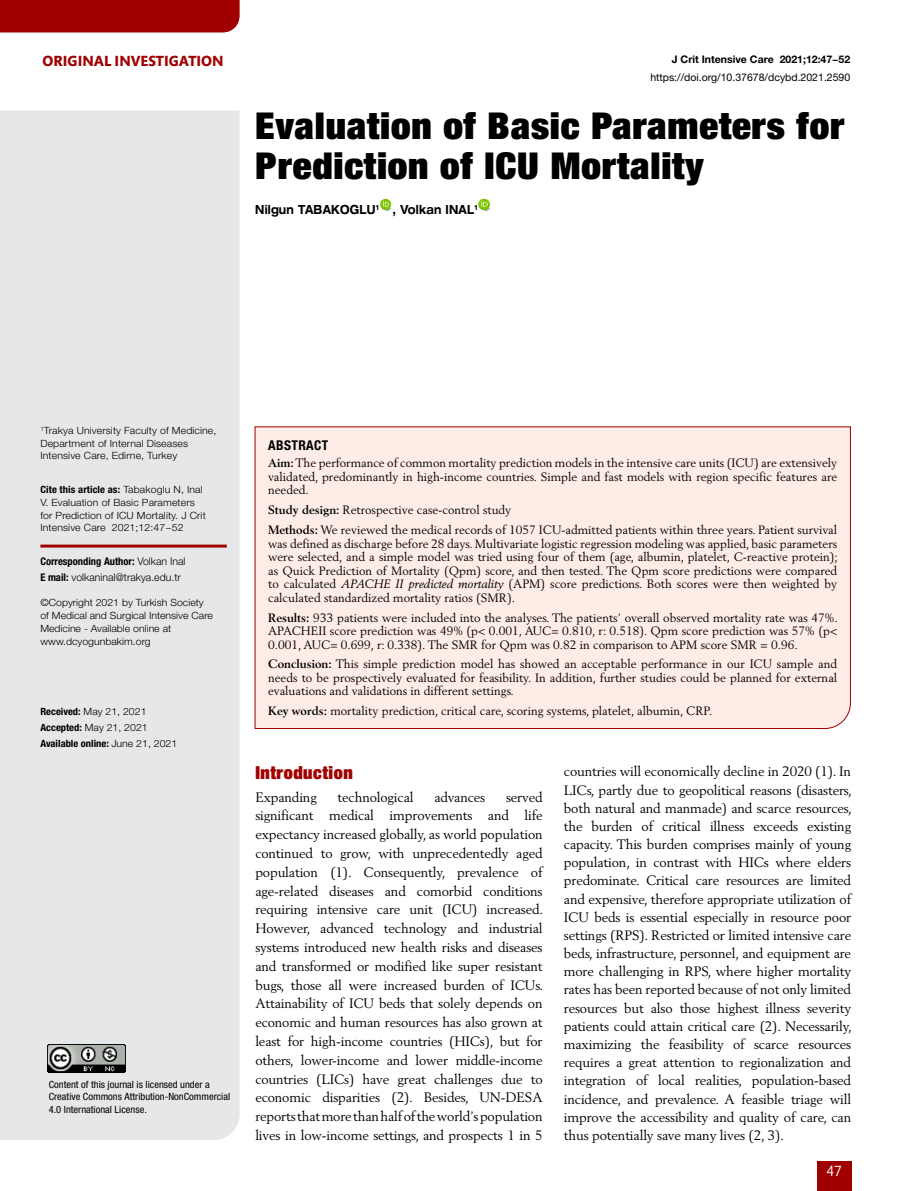
<style>
.page{position:relative;width:915px;height:1191px;background:#fff}
.page>*{position:absolute;margin:0;border:0;box-sizing:border-box;transform-origin:0 0}
.t1{font:900 condensed 37.05px/40.5px "Helvetica Neue LT Pro";letter-spacing:.02em;color:#000;scale:1.05 1}
.t2{font:900 condensed 18px "Helvetica Neue LT Pro";letter-spacing:.03em;color:#a00000}
.t3{font:700 15px "Mundo Sans Std";color:#a00000}
.t4{font:15px "Mundo Sans Std";color:#fff}
.t5{font:13.5px/18.1px "Berling LT Std";letter-spacing:-.01em;color:#000;text-align:justify}
.t6{font:700 condensed 13.5px "Helvetica Neue LT Pro";letter-spacing:.03em;color:#000}
.t7{font:700 expanded 12.6px "Helvetica Neue LT Pro";letter-spacing:.02em;color:#000;scale:.79 1}
.t8{font:12px/13.5px "Berling LT Std";color:#000;text-align:justify}
.t9{font:300 10.5px/16.2px "Helvetica Neue LT Pro";color:#000}
.t10{font:10.5px "Helvetica Neue LT Pro";color:#000}
.t11{font:700 10.5px "Helvetica Neue LT Pro";color:#000}
.t12{font:300 10.05px/12.8px "Helvetica Neue LT Pro";letter-spacing:.01em;color:#000;scale:1.05 1}
.t13{font:condensed 10.05px/12.6px "Helvetica Neue LT Pro";color:#000;scale:1.05 1}
.t14{font:700 condensed 10.05px/16.2px "Helvetica Neue LT Pro";color:#000;scale:1.05 1}
.s1{font-weight:700;font-stretch:condensed}
.s2{font-weight:300;font-stretch:normal}
.s3{font-weight:700}
.s4{font-style:italic}
</style>
<div class="page">
<div style="left:816px;top:1161px;width:34px;height:30px;background:#a00000"></div>
<div style="left:0;top:111px;width:239px;height:1029px;background:#e5e7e8"></div>
<svg style="left:380px;top:198px;width:11px;height:13px"></svg>
<img style="left:478px;top:198px;width:12px;height:13px">
<div style="left:254px;top:426px;width:596px;height:303px;background:#feece6"></div>
<hr style="left:40px;top:544px;width:187px;height:3px;background:#a00000">
<div style="left:0;top:0;width:239px;height:32px;background:#a00000"></div>
<img style="left:48px;top:1044px;width:77px;height:28px">
<p class="t3" style="left:43px;top:52px;width:182px">ORIGINAL INVESTIGATION</p>
<p class="t11" style="left:671px;top:53px;width:180px">J Crit Intensive Care 2021;12:47−52</p>
<p class="t10" style="left:650px;top:71px;width:201px">https://doi.org/10.37678/dcybd.2021.2590</p>
<h1 class="t1" style="left:255px;top:104px;width:562px">Evaluation of Basic Parameters for<br>Prediction of ICU Mortality</h1>
<p class="t7" style="left:255px;top:202px;width:283px">Nilgun TABAKOGLU<sup>1</sup> , Volkan INAL<sup>1</sup></p>
<p class="t12" style="left:40px;top:424px;width:169px"><sup>1</sup>Trakya University Faculty of Medicine,<br>Department of Internal Diseases<br>Intensive Care, Edirne, Turkey</p>
<p class="t12" style="left:40px;top:483px;width:159px"><span class="s1">Cite this article as:</span> Tabakoglu N, Inal V. Evaluation of Basic Parameters for Prediction of ICU Mortality. J Crit Intensive Care 2021;12:47−52</p>
<p class="t9" style="left:40px;top:552px;width:146px"><span class="s1">Corresponding Author:</span> Volkan Inal<br><span class="s1">E mail:</span> volkaninal@trakya.edu.tr</p>
<p class="t12" style="left:40px;top:596px;width:166px">©Copyright 2021 by Turkish Society of Medical and Surgical Intensive Care<br>Medicine - Available online at www.dcyogunbakim.org</p>
<p class="t14" style="left:40px;top:703px;width:132px">Received: <span class="s2">May 21, 2021<br></span>Accepted: <span class="s2">May 21, 2021<br></span>Available online: <span class="s2">June 21, 2021</span></p>
<p class="t13" style="left:49px;top:1077px;width:174px">Content of this journal is licensed under a<br>Creative Commons Attribution-NonCommercial<br>4.0 International License.</p>
<p class="t6" style="left:268px;top:436px;width:62px">ABSTRACT</p>
<p class="t8" style="left:268px;top:456px;width:570px"><span class="s3">Aim:</span> The performance of common mortality prediction models in the intensive care units (ICU) are extensively validated, predominantly in high-income countries. Simple and fast models with region specific features are needed.</p>
<p class="t8" style="left:268px;top:500px;width:570px;line-height:20px"><span class="s3">Study design:</span> Retrospective case-control study<br><span class="s3">Methods:</span> We reviewed the medical records of 1057 ICU-admitted patients within three years. Patient survival</p>
<p class="t8" style="left:268px;top:536px;width:571px">was defined as discharge before 28 days. Multivariate logistic regression modeling was applied, basic parameters were selected, and a simple model was tried using four of them (age, albumin, platelet, C-reactive protein); as Quick Prediction of Mortality (Qpm) score, and then tested. The Qpm score predictions were compared to calculated <span class="s4">APACHE II predicted mortality</span> (APM) score predictions. Both scores were then weighted by calculated standardized mortality ratios (SMR).</p>
<p class="t8" style="left:268px;top:610px;width:571px"><span class="s3">Results:</span> 933 patients were included into the analyses. The patients’ overall observed mortality rate was 47%.<br>APACHEII score prediction was 49% (p&lt; 0.001, AUC= 0.810, r: 0.518). Qpm score prediction was 57% (p&lt; 0.001, AUC= 0.699, r: 0.338). The SMR for Qpm was 0.82 in comparison to APM score SMR = 0.96.</p>
<p class="t8" style="left:268px;top:657px;width:570px"><span class="s3">Conclusion:</span> This simple prediction model has showed an acceptable performance in our ICU sample and needs to be prospectively evaluated for feasibility. In addition, further studies could be planned for external evaluations and validations in different settings.</p>
<p class="t8" style="left:268px;top:704px;width:445px"><span class="s3">Key words:</span> mortality prediction, critical care, scoring systems, platelet, albumin, CRP.</p>
<h2 class="t2" style="left:255px;top:760px;width:99px">Introduction</h2>
<p class="t5" style="left:255px;top:787px;width:63px">Expanding</p>
<p class="t5" style="left:337px;top:787px;width:77px">technological</p>
<p class="t5" style="left:434px;top:787px;width:52px">advances</p>
<p class="t5" style="left:255px;top:787px;width:289px;line-height:18.8px;text-indent:250px">served significant medical improvements and life expectancy increased globally, as world population continued to grow, with unprecedentedly aged population (1). Consequently, prevalence of age-related diseases and comorbid conditions requiring intensive care unit (ICU) increased.<br>However, advanced technology and industrial systems introduced new health risks and diseases and transformed or modified like super resistant bugs, those all were increased burden of ICUs.<br>Attainability of ICU beds that solely depends on economic and human resources has also grown at least for high-income countries (HICs), but for others, lower-income and lower middle-income countries (LICs) have great challenges due to economic disparities (2). Besides, UN-DESA reports that more than half of the world’s population lives in low-income settings, and prospects 1 in 5</p>
<p class="t5" style="left:563px;top:762px;width:289px">countries will economically decline in 2020 (1). In LICs, partly due to geopolitical reasons (disasters, both natural and manmade) and scarce resources, the burden of critical illness exceeds existing capacity. This burden comprises mainly of young population, in contrast with HICs where elders predominate. Critical care resources are limited and expensive, therefore appropriate utilization of ICU beds is essential especially in resource poor settings (RPS). Restricted or limited intensive care beds, infrastructure, personnel, and equipment are more challenging in RPS, where higher mortality rates has been reported because of not only limited resources but also those highest illness severity patients could attain critical care (2). Necessarily, maximizing the feasibility of scarce resources requires a great attention to regionalization and integration of local realities, population-based incidence, and prevalence. A feasible triage will improve the accessibility and quality of care, can thus potentially save many lives (2, 3).</p>
<p class="t4" style="left:826px;top:1162px;width:17px">47</p>
</div>
